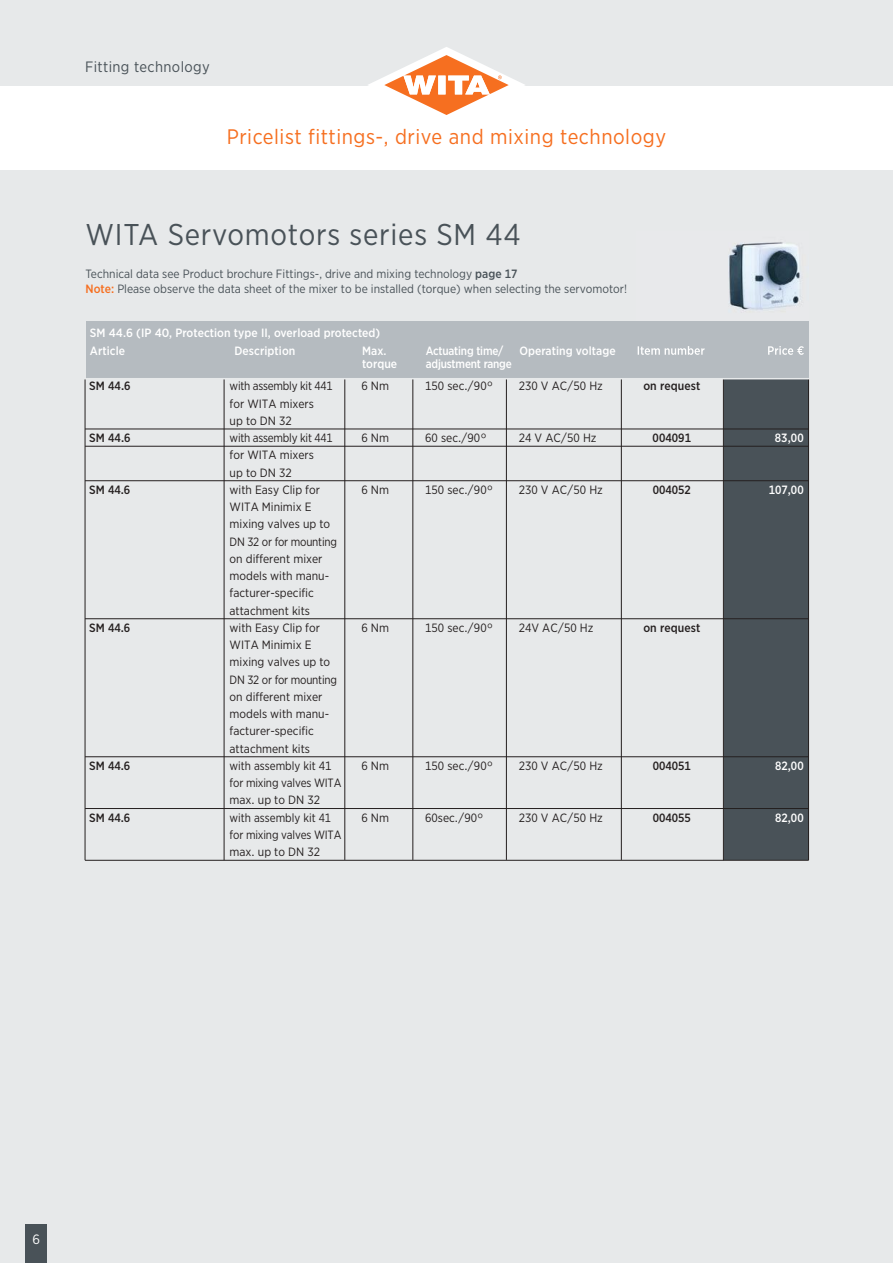
<style>
.page{position:relative;width:893px;height:1263px;background:#fff}
.page>*{position:absolute;margin:0;border:0;box-sizing:border-box;transform-origin:0 0}
.t1{font:30px "Gotham Narrow";letter-spacing:.025em;color:#495258}
.t2{font:21px "Gotham Narrow";letter-spacing:.025em;color:#f66f20}
.t3{font:15px "Gotham Narrow";letter-spacing:.025em;color:#495258}
.t4{font:13.5px "Gotham Narrow";color:#fff}
.t5{font:12px/17.2px "Gotham Narrow";color:#241f1f}
.t6{font:12px/15.8px "Gotham Narrow";color:#495258}
.t7{font:500 12px/18px "Gotham Narrow";letter-spacing:.005em;color:#fff}
.t8{font:12px/17.2px "Gotham Narrow";color:#241f1f;scale:.96 1}
.t9{font:500 12px "Gotham Narrow";letter-spacing:.005em;color:#241f1f}
.t10{font:12px "Gotham Narrow";letter-spacing:-.02em;color:#241f1f;scale:.96 1}
.t11{font:500 12px "Gotham Narrow";letter-spacing:-.015em;color:#fff;scale:.96 1}
.s1{font-weight:500}
.s2{font-weight:500;color:#f66f20}
</style>
<div class="page">
<div style="left:0;top:0;width:893px;height:85px;background:#e7e9ea"></div>
<div style="left:0;top:170px;width:893px;height:1093px;background:#e7e9ea"></div>
<svg style="left:350px;top:47px;width:178px;height:68px"></svg>
<div style="left:26px;top:1225px;width:21px;height:38px;background:#495258"></div>
<div style="left:724px;top:378px;width:84px;height:482px;background:#495258"></div>
<div style="left:86px;top:321px;width:722px;height:58px;background:#b5bbc0"></div>
<hr style="left:85px;top:429px;width:723px;height:1px;background:#241f1f">
<hr style="left:85px;top:446px;width:723px;height:1px;background:#241f1f">
<hr style="left:85px;top:480px;width:723px;height:1px;background:#241f1f">
<hr style="left:85px;top:618px;width:723px;height:1px;background:#241f1f">
<hr style="left:85px;top:756px;width:723px;height:1px;background:#241f1f">
<hr style="left:85px;top:808px;width:723px;height:1px;background:#241f1f">
<hr style="left:85px;top:860px;width:723px;height:1px;background:#241f1f">
<hr style="left:85px;top:379px;width:1px;height:481px;background:#241f1f">
<hr style="left:723px;top:379px;width:1px;height:481px;background:#241f1f">
<hr style="left:808px;top:379px;width:1px;height:481px;background:#241f1f">
<hr style="left:224px;top:379px;width:1px;height:481px;background:#241f1f">
<hr style="left:621px;top:379px;width:1px;height:481px;background:#241f1f">
<hr style="left:506px;top:379px;width:1px;height:481px;background:#241f1f">
<hr style="left:345px;top:379px;width:1px;height:481px;background:#241f1f">
<hr style="left:413px;top:379px;width:1px;height:481px;background:#241f1f">
<hr style="left:56px;top:378px;width:757px;height:1px;background:#e7e9ea">
<img style="left:637px;top:242px;width:172px;height:116px">
<p class="t3" style="left:85px;top:61px;width:126px">Fitting technology</p>
<h2 class="t2" style="left:227px;top:129px;width:441px">Pricelist fittings-, drive and mixing technology</h2>
<h1 class="t1" style="left:86px;top:223px;width:437px">WITA Servomotors series SM 44</h1>
<p class="t6" style="left:86px;top:266px;width:543px">Technical data see Product brochure Fittings-, drive and mixing technology <span class="s1">page 17<br></span><span class="s2">Note:</span> Please observe the data sheet of the mixer to be installed (torque) when selecting the servomotor!</p>
<p class="t7" style="left:90px;top:324px;width:292px">SM 44.6 (IP 40, Protection type II, overload protected)<br>Article</p>
<p class="t7" style="left:234px;top:342px;width:62px">Description</p>
<p class="t7" style="left:362px;top:342px;width:26px">Max.</p>
<p class="t11" style="left:426px;top:346px;width:83px">Actuating time/</p>
<p class="t7" style="left:519px;top:342px;width:98px">Operating voltage</p>
<p class="t7" style="left:362px;top:356px;width:37px">torque</p>
<p class="t11" style="left:426px;top:360px;width:91px">adjustment range</p>
<p class="t9" style="left:89px;top:382px;width:43px">SM 44.6</p>
<p class="t10" style="left:230px;top:382px;width:109px">with assembly kit 441</p>
<p class="t5" style="left:361px;top:378px;width:29px">6 Nm</p>
<p class="t5" style="left:425px;top:378px;width:69px">150 sec./90°</p>
<p class="t5" style="left:519px;top:378px;width:86px">230 V AC/50 Hz</p>
<p class="t9" style="left:643px;top:382px;width:58px">on request</p>
<p class="t5" style="left:230px;top:396px;width:86px">for WITA mixers up to DN 32</p>
<p class="t9" style="left:89px;top:433px;width:43px">SM 44.6</p>
<p class="t10" style="left:230px;top:433px;width:109px">with assembly kit 441</p>
<p class="t5" style="left:361px;top:430px;width:29px">6 Nm</p>
<p class="t5" style="left:425px;top:430px;width:63px">60 sec./90°</p>
<p class="t5" style="left:519px;top:430px;width:79px">24 V AC/50 Hz</p>
<p class="t9" style="left:653px;top:433px;width:40px">004091</p>
<p class="t7" style="left:775px;top:430px;width:30px">83,00</p>
<p class="t5" style="left:230px;top:447px;width:86px">for WITA mixers up to DN 32</p>
<p class="t9" style="left:89px;top:485px;width:42px">SM 44.6</p>
<p class="t5" style="left:230px;top:482px;width:92px">with Easy Clip for</p>
<p class="t5" style="left:361px;top:482px;width:29px">6 Nm</p>
<p class="t5" style="left:425px;top:482px;width:69px">150 sec./90°</p>
<p class="t5" style="left:519px;top:482px;width:86px">230 V AC/50 Hz</p>
<p class="t9" style="left:653px;top:485px;width:40px">004052</p>
<p class="t7" style="left:769px;top:481px;width:36px">107,00</p>
<p class="t5" style="left:230px;top:499px;width:109px">WITA Minimix E mixing valves up to<br>DN 32 or for mounting on different mixer models with manu&shy;facturer-specific attachment kits</p>
<p class="t9" style="left:89px;top:623px;width:42px">SM 44.6</p>
<p class="t5" style="left:230px;top:620px;width:92px">with Easy Clip for</p>
<p class="t5" style="left:361px;top:620px;width:29px">6 Nm</p>
<p class="t5" style="left:425px;top:620px;width:69px">150 sec./90°</p>
<p class="t5" style="left:519px;top:620px;width:76px">24V AC/50 Hz</p>
<p class="t9" style="left:643px;top:623px;width:58px">on request</p>
<p class="t5" style="left:230px;top:637px;width:109px">WITA Minimix E mixing valves up to<br>DN 32 or for mounting on different mixer models with manu&shy;facturer-specific attachment kits</p>
<p class="t9" style="left:89px;top:761px;width:42px">SM 44.6</p>
<p class="t8" style="left:230px;top:758px;width:108px">with assembly kit 41</p>
<p class="t5" style="left:361px;top:758px;width:29px">6 Nm</p>
<p class="t5" style="left:425px;top:758px;width:69px">150 sec./90°</p>
<p class="t5" style="left:519px;top:758px;width:86px">230 V AC/50 Hz</p>
<p class="t9" style="left:653px;top:761px;width:40px">004051</p>
<p class="t7" style="left:775px;top:757px;width:30px">82,00</p>
<p class="t8" style="left:230px;top:775px;width:118px">for mixing valves WITA max. up to DN 32</p>
<p class="t9" style="left:89px;top:813px;width:42px">SM 44.6</p>
<p class="t8" style="left:230px;top:810px;width:107px">with assembly kit 41</p>
<p class="t5" style="left:361px;top:810px;width:29px">6 Nm</p>
<p class="t5" style="left:425px;top:810px;width:60px">60sec./90°</p>
<p class="t5" style="left:519px;top:810px;width:86px">230 V AC/50 Hz</p>
<p class="t9" style="left:653px;top:813px;width:40px">004055</p>
<p class="t7" style="left:775px;top:809px;width:30px">82,00</p>
<p class="t8" style="left:230px;top:827px;width:118px">for mixing valves WITA max. up to DN 32</p>
<p class="t4" style="left:32px;top:1234px;width:9px">6</p>
</div>
